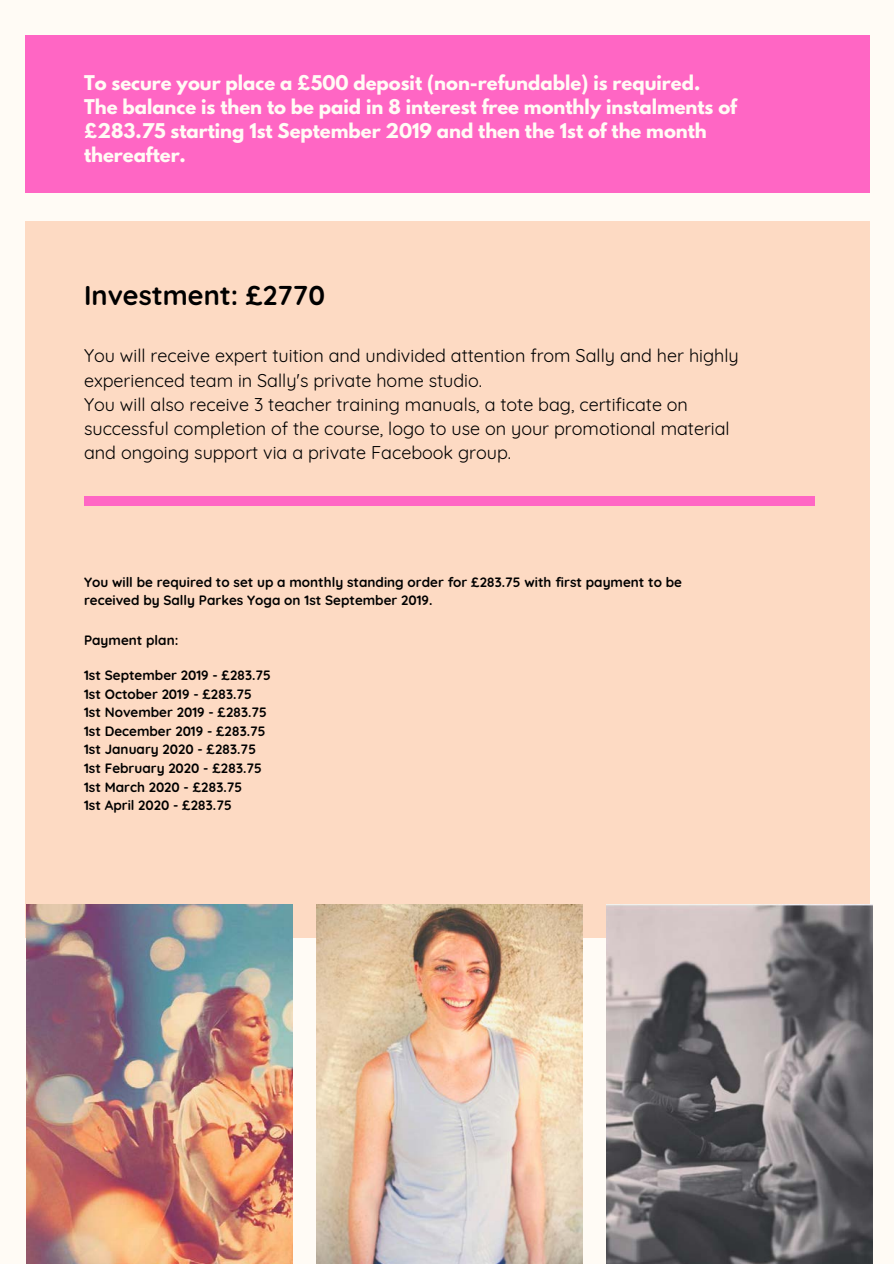
<style>
.page{position:relative;width:894px;height:1264px;background:#fff}
.page>*{position:absolute;margin:0;border:0;box-sizing:border-box;transform-origin:0 0}
.t1{font:700 27.15px "Quicksand";color:#000}
.t2{font:18px/24.2px "Quicksand";color:#000}
.t3{font:700 18px/24.2px "League Spartan";color:#fffbf5}
.t4{font:700 13.5px/18.6px "Quicksand";color:#000}
</style>
<div class="page">
<div style="left:0;top:0;width:893px;height:1263px;background:#fffbf5"></div>
<div style="left:25px;top:35px;width:843px;height:158px;background:#ff66c4"></div>
<div style="left:25px;top:221px;width:843px;height:716px;background:#fddac3"></div>
<img style="left:27px;top:904px;width:266px;height:359px">
<img style="left:316px;top:904px;width:266px;height:359px">
<img style="left:606px;top:904px;width:265px;height:359px">
<div style="left:84px;top:496px;width:730px;height:10px;background:#ff66c4"></div>
<h2 class="t3" style="left:84px;top:73px;width:654px">To secure your place a £500 deposit (non-refundable) is required.<br>The balance is then to be paid in 8 interest free monthly instalments of £283.75 starting 1st September 2019 and then the 1st of the month thereafter.</h2>
<h1 class="t1" style="left:84px;top:278px;width:242px">Investment: £2770</h1>
<p class="t2" style="left:84px;top:343px;width:656px">You will receive expert tuition and undivided attention from Sally and her highly experienced team in Sally's private home studio.<br>You will also receive 3 teacher training manuals, a tote bag, certificate on successful completion of the course, logo to use on your promotional material and ongoing support via a private Facebook group.</p>
<p class="t4" style="left:84px;top:572px;width:599px">You will be required to set up a monthly standing order for £283.75 with first payment to be received by Sally Parkes Yoga on 1st September 2019.</p>
<p class="t4" style="left:84px;top:630px;width:96px">Payment plan:</p>
<p class="t4" style="left:84px;top:665px;width:188px">1st September 2019 - £283.75<br>1st October 2019 - £283.75<br>1st November 2019 - £283.75<br>1st December 2019 - £283.75<br>1st January 2020 - £283.75<br>1st February 2020 - £283.75<br>1st March 2020 - £283.75<br>1st April 2020 - £283.75</p>
</div>
